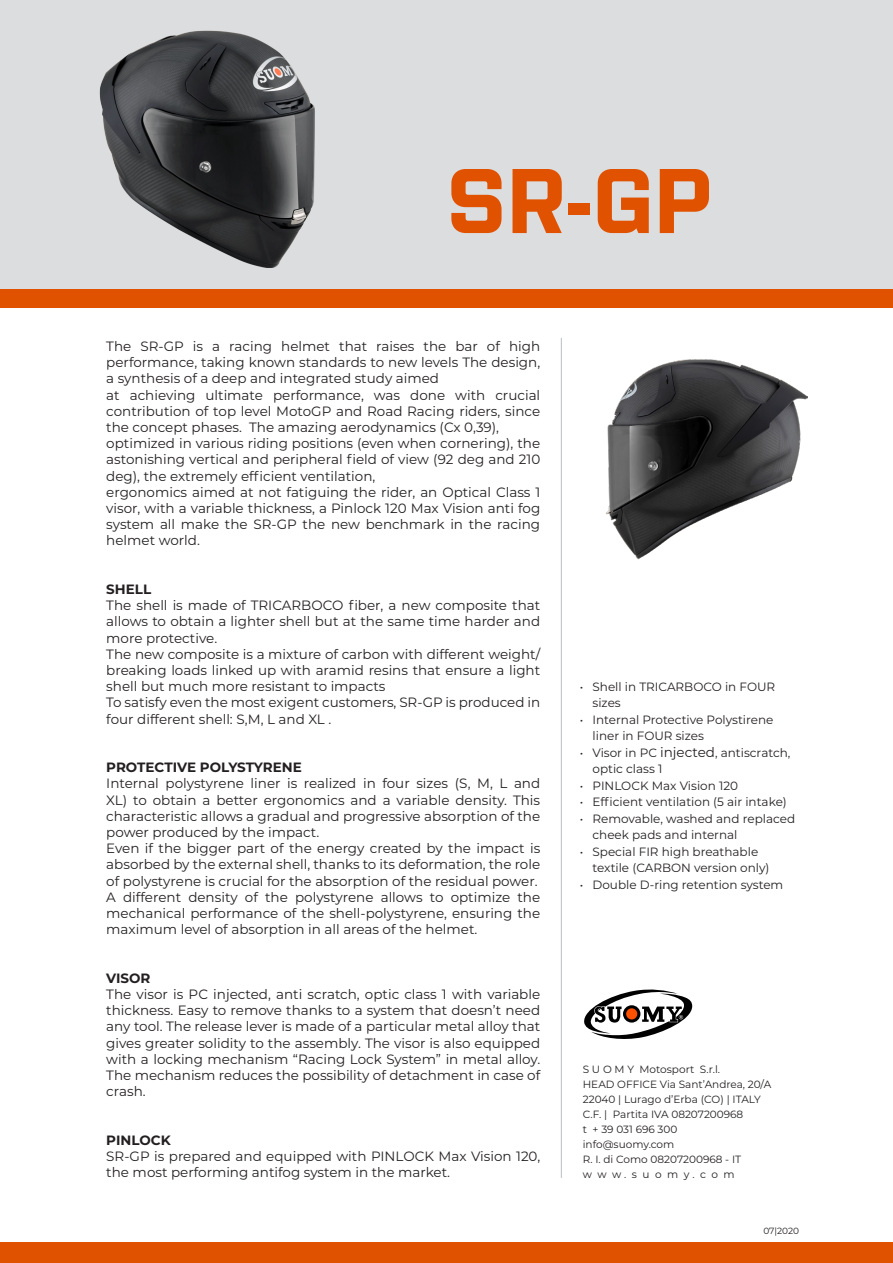
<style>
.page{position:relative;width:893px;height:1263px;background:#fff}
.page>*{position:absolute;margin:0;border:0;box-sizing:border-box;transform-origin:0 0}
.Titolo_principale{font:700 91.5px "Purista";color:#e15200}
.t1{font:13.5px/16.2px "Montserrat";color:#231f20;text-align:justify}
.t2{font:700 13.5px "Montserrat";color:#231f20}
.t3{font:12px/16.5px "Montserrat";color:#231f20}
.t4{font:10.5px/15px "Montserrat";color:#231f20}
.t5{font:9px "Montserrat";letter-spacing:-.005em;color:#231f20}
.s1{font-size:13.5px}
</style>
<div class="page">
<div style="left:0;top:1242px;width:893px;height:21px;background:#e15200"></div>
<hr style="left:561px;top:338px;width:1px;height:840px;background:#bcbdc0">
<div style="left:0;top:288px;width:893px;height:19px;background:#e15200"></div>
<img style="left:606px;top:359px;width:202px;height:201px">
<svg style="left:584px;top:989px;width:109px;height:50px"></svg>
<div style="left:0;top:0;width:893px;height:288px;background:#dcdddf"></div>
<img style="left:99px;top:30px;width:216px;height:238px">
<p class="Titolo_principale" style="left:446px;top:148px;width:267px">SR-GP</p>
<p class="t1" style="left:106px;top:338px;width:435px">The SR-GP is a racing helmet that raises the bar of high performance, taking known standards to new levels The design, a synthesis of a deep and integrated study aimed</p>
<p class="t1" style="left:106px;top:386px;width:435px">at achieving ultimate performance, was done with crucial contribution of top level MotoGP and Road Racing riders, since the concept phases. The amazing aerodynamics (Cx 0,39),</p>
<p class="t1" style="left:106px;top:435px;width:435px">optimized in various riding positions (even when cornering), the astonishing vertical and peripheral field of view (92 deg and 210 deg), the extremely efficient ventilation,</p>
<p class="t1" style="left:106px;top:483px;width:435px">ergonomics aimed at not fatiguing the rider, an Optical Class 1 visor, with a variable thickness, a Pinlock 120 Max Vision anti fog system all make the SR-GP the new benchmark in the racing helmet world.</p>
<p class="t2" style="left:106px;top:579px;width:46px">SHELL</p>
<p class="t1" style="left:106px;top:597px;width:435px">The shell is made of TRICARBOCO fiber, a new composite that allows to obtain a lighter shell but at the same time harder and more protective.</p>
<p class="t1" style="left:106px;top:645px;width:435px">The new composite is a mixture of carbon with different weight/ breaking loads linked up with aramid resins that ensure a light shell but much more resistant to impacts</p>
<p class="t1" style="left:106px;top:694px;width:435px">To satisfy even the most exigent customers, SR-GP is produced in four different shell: S,M, L and XL .</p>
<p class="t2" style="left:106px;top:758px;width:197px">PROTECTIVE POLYSTYRENE</p>
<p class="t1" style="left:106px;top:775px;width:435px">Internal polystyrene liner is realized in four sizes (S, M, L and XL) to obtain a better ergonomics and a variable density. This characteristic allows a gradual and progressive absorption of the power produced by the impact.</p>
<p class="t1" style="left:106px;top:840px;width:435px">Even if the bigger part of the energy created by the impact is absorbed by the external shell, thanks to its deformation, the role of polystyrene is crucial for the absorption of the residual power.</p>
<p class="t1" style="left:106px;top:888px;width:435px">A different density of the polystyrene allows to optimize the mechanical performance of the shell-polystyrene, ensuring the maximum level of absorption in all areas of the helmet.</p>
<p class="t2" style="left:106px;top:968px;width:46px">VISOR</p>
<p class="t1" style="left:106px;top:986px;width:435px">The visor is PC injected, anti scratch, optic class 1 with variable thickness. Easy to remove thanks to a system that doesn’t need any tool. The release lever is made of a particular metal alloy that gives greater solidity to the assembly. The visor is also equipped with a locking mechanism “Racing Lock System” in metal alloy.<br>The mechanism reduces the possibility of detachment in case of crash.</p>
<p class="t2" style="left:106px;top:1130px;width:66px">PINLOCK</p>
<p class="t1" style="left:106px;top:1148px;width:435px">SR-GP is prepared and equipped with PINLOCK Max Vision 120, the most performing antifog system in the market.</p>
<p class="t3" style="left:592px;top:678px;width:184px;text-indent:-13px">• Shell in TRICARBOCO in FOUR sizes</p>
<p class="t3" style="left:592px;top:711px;width:182px;text-indent:-13px">• Internal Protective Polystirene liner in FOUR sizes</p>
<p class="t3" style="left:592px;top:744px;width:199px;text-indent:-13px">• Visor in PC <span class="s1">injected</span>, antiscratch, optic class 1</p>
<p class="t3" style="left:580px;top:777px;width:160px">• PINLOCK Max Vision 120</p>
<p class="t3" style="left:580px;top:793px;width:209px">• Efficient ventilation (5 air intake)</p>
<p class="t3" style="left:592px;top:810px;width:204px;text-indent:-13px">• Removable, washed and replaced cheek pads and internal</p>
<p class="t3" style="left:592px;top:843px;width:179px;text-indent:-13px">• Special FIR high breathable textile (CARBON version only)</p>
<p class="t3" style="left:580px;top:876px;width:205px">• Double D-ring retention system</p>
<p class="t4" style="left:583px;top:1061px;width:139px">S U O M Y Motosport S.r.l.</p>
<p class="t4" style="left:583px;top:1076px;width:190px">HEAD OFFICE Via Sant’Andrea, 20/A<br>22040 | Lurago d’Erba (CO) | ITALY</p>
<p class="t4" style="left:583px;top:1106px;width:162px">C.F. | Partita IVA 08207200968</p>
<p class="t4" style="left:583px;top:1121px;width:96px">t + 39 031 696 300</p>
<p class="t4" style="left:583px;top:1136px;width:93px">info@suomy.com</p>
<p class="t4" style="left:583px;top:1151px;width:160px">R. I. di Como 08207200968 - IT</p>
<p class="t4" style="left:583px;top:1166px;width:153px">w w w . s u o m y . c o m</p>
<p class="t5" style="left:763px;top:1224px;width:37px">07|2020</p>
</div>
